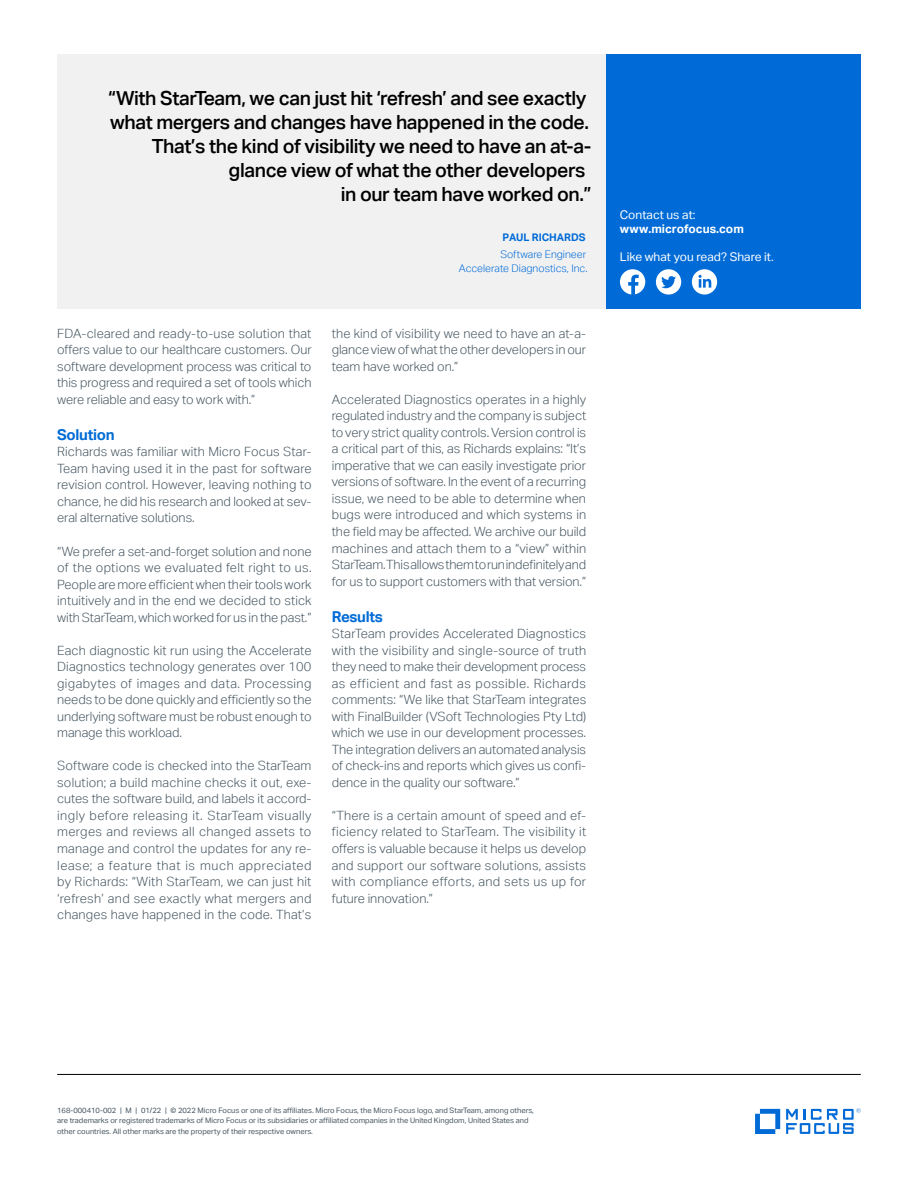
<style>
.page{position:relative;width:918px;height:1188px;background:#fff}
.page>*{position:absolute;margin:0;border:0;box-sizing:border-box;transform-origin:0 0}
.pull_quote_13_16-ali{font:500 19.5px/24px "Aktiv Grotesk";letter-spacing:-.02em;color:#000;text-align:right}
.subhead_10_13-blue{font:700 15px "Aktiv Grotesk";letter-spacing:-.02em;color:#006bd6}
.body_8_5_11-grey{font:300 12.75px/16.5px "Aktiv Grotesk";letter-spacing:-.005em;color:#455560;text-align:justify}
.Contact_8_9_5-regula{font:12px "Aktiv Grotesk";color:#fff}
.Contact_URL_8_9_5-bo{font:700 12px "Aktiv Grotesk";color:#fff}
.quote_title_or_compa{font:300 10.5px "Aktiv Grotesk";color:#006bd6}
.quote_name_CAPS_7_11{font:700 10.5px "Aktiv Grotesk";color:#006bd6}
.mousetype-legal_5_7{font:7.5px/10.5px "Aktiv Grotesk";color:#455560}
</style>
<div class="page">
<hr style="left:57px;top:1074px;width:804px;height:1px;background:#000">
<svg style="left:755px;top:1109px;width:25px;height:25px"></svg>
<svg style="left:786px;top:1108px;width:75px;height:26px"></svg>
<div style="left:57px;top:54px;width:550px;height:254px;background:#f1f1f2"></div>
<div style="left:606px;top:54px;width:255px;height:254px;background:#006bd6"></div>
<div style="left:620px;top:269px;width:25px;height:26px;background:#fff;border-radius:50%"></div>
<svg style="left:628px;top:275px;width:11px;height:20px"></svg>
<div style="left:656px;top:269px;width:25px;height:26px;background:#fff;border-radius:50%"></div>
<svg style="left:661px;top:276px;width:15px;height:12px"></svg>
<div style="left:692px;top:269px;width:25px;height:26px;background:#fff;border-radius:50%"></div>
<svg style="left:699px;top:275px;width:12px;height:13px"></svg>
<p class="pull_quote_13_16-ali" style="left:108px;top:85px;width:485px">“With StarTeam, we can just hit ‘refresh’ and see exactly what mergers and changes have happened in the code.<br>That’s the kind of visibility we need to have an at-a&shy;glance view of what the other developers<br>in our team have worked on.”</p>
<p class="quote_name_CAPS_7_11" style="left:502px;top:231px;width:85px">PAUL RICHARDS</p>
<p class="quote_title_or_compa" style="left:500px;top:248px;width:87px">Software Engineer</p>
<p class="quote_title_or_compa" style="left:459px;top:262px;width:130px">Accelerate Diagnostics, Inc.</p>
<p class="body_8_5_11-grey" style="left:57px;top:325px;width:256px">FDA-cleared and ready-to-use solution that offers value to our healthcare customers. Our software development process was critical to this progress and required a set of tools which were reliable and easy to work with.”</p>
<p class="subhead_10_13-blue" style="left:57px;top:425px;width:59px">Solution</p>
<p class="body_8_5_11-grey" style="left:57px;top:444px;width:256px">Richards was familiar with Micro Focus Star-Team having used it in the past for software revision control. However, leaving nothing to chance, he did his research and looked at sev&shy;eral alternative solutions.</p>
<p class="body_8_5_11-grey" style="left:57px;top:543px;width:256px">“We prefer a set-and-forget solution and none of the options we evaluated felt right to us.<br>People are more efficient when their tools work intuitively and in the end we decided to stick with StarTeam, which worked for us in the past.”</p>
<p class="body_8_5_11-grey" style="left:57px;top:642px;width:256px">Each diagnostic kit run using the Accelerate Diagnostics technology generates over 100 gigabytes of images and data. Processing needs to be done quickly and efficiently so the underlying software must be robust enough to manage this workload.</p>
<p class="body_8_5_11-grey" style="left:57px;top:758px;width:256px">Software code is checked into the StarTeam solution; a build machine checks it out, exe&shy;cutes the software build, and labels it accord&shy;ingly before releasing it. StarTeam visually merges and reviews all changed assets to manage and control the updates for any re&shy;lease; a feature that is much appreciated by Richards: “With StarTeam, we can just hit ‘refresh’ and see exactly what mergers and changes have happened in the code. That’s</p>
<p class="body_8_5_11-grey" style="left:332px;top:325px;width:256px">the kind of visibility we need to have an at-a&shy;glance view of what the other developers in our team have worked on.”</p>
<p class="body_8_5_11-grey" style="left:332px;top:391px;width:256px">Accelerated Diagnostics operates in a highly regulated industry and the company is subject to very strict quality controls. Version control is a critical part of this, as Richards explains: “It’s imperative that we can easily investigate prior versions of software. In the event of a recurring issue, we need to be able to determine when bugs were introduced and which systems in the field may be affected. We archive our build machines and attach them to a “view” within StarTeam. This allows them to run indefinitely and for us to support customers with that version.”</p>
<p class="subhead_10_13-blue" style="left:332px;top:607px;width:53px">Results</p>
<p class="body_8_5_11-grey" style="left:332px;top:625px;width:256px">StarTeam provides Accelerated Diagnostics with the visibility and single-source of truth they need to make their development process as efficient and fast as possible. Richards comments: “We like that StarTeam integrates with FinalBuilder (VSoft Technologies Pty Ltd) which we use in our development processes.<br>The integration delivers an automated analysis of check-ins and reports which gives us confi&shy;dence in the quality our software.”</p>
<p class="body_8_5_11-grey" style="left:332px;top:807px;width:256px">“There is a certain amount of speed and ef&shy;ficiency related to StarTeam. The visibility it offers is valuable because it helps us develop and support our software solutions, assists with compliance efforts, and sets us up for future innovation.”</p>
<p class="Contact_8_9_5-regula" style="left:620px;top:207px;width:77px">Contact us at:</p>
<p class="Contact_URL_8_9_5-bo" style="left:620px;top:221px;width:125px">www.microfocus.com</p>
<p class="Contact_8_9_5-regula" style="left:620px;top:250px;width:155px">Like what you read? Share it.</p>
<p class="mousetype-legal_5_7" style="left:57px;top:1105px;width:478px">168-000410-002 | M | 01/22 | © 2022 Micro Focus or one of its affiliates. Micro Focus, the Micro Focus logo, and StarTeam, among others, are trademarks or registered trademarks of Micro Focus or its subsidiaries or affiliated companies in the United Kingdom, United States and other countries. All other marks are the property of their respective owners.</p>
</div>
